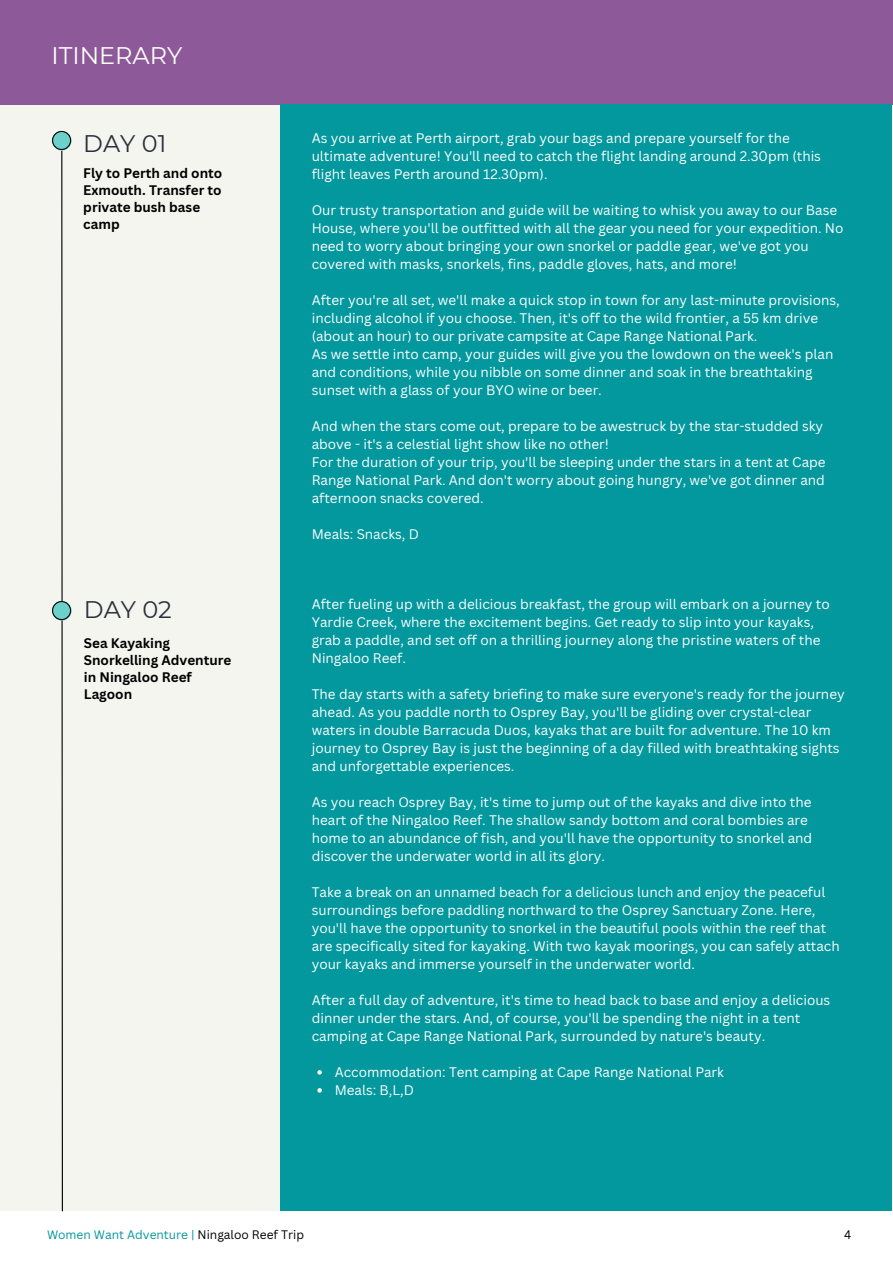
<style>
.page{position:relative;width:893px;height:1264px;background:#fff}
.page>*{position:absolute;margin:0;border:0;box-sizing:border-box;transform-origin:0 0}
.t1{font:24px "Montserrat";color:#2a2f3c}
.t2{font:24px "Montserrat";color:#fff}
.t3{font:13.5px/18px "Canva Sans";color:#fff}
.t4{font:700 13.5px/16.8px "Canva Sans";color:#000}
.t5{font:12px "Canva Sans";color:#03989e}
.t6{font:12px "Canva Sans";color:#000}
.s1{color:#000}
</style>
<div class="page">
<div style="left:0;top:104px;width:280px;height:1106px;background:#f5f5ef"></div>
<div style="left:0;top:0;width:892px;height:105px;background:#8e5998"></div>
<svg style="left:52px;top:131px;width:19px;height:1081px"></svg>
<div style="left:280px;top:104px;width:612px;height:1106px;background:#03989e"></div>
<svg style="left:317px;top:1070px;width:5px;height:4px"></svg>
<svg style="left:317px;top:1088px;width:5px;height:4px"></svg>
<h1 class="t2" style="left:51px;top:41px;width:132px">ITINERARY</h1>
<h1 class="t1" style="left:83px;top:129px;width:85px">DAY 01</h1>
<p class="t4" style="left:83px;top:164px;width:140px">Fly to Perth and onto<br>Exmouth. Transfer to private bush base camp</p>
<h1 class="t1" style="left:84px;top:595px;width:89px">DAY 02</h1>
<p class="t4" style="left:84px;top:634px;width:149px">Sea Kayaking<br>Snorkelling Adventure in Ningaloo Reef<br>Lagoon</p>
<p class="t3" style="left:312px;top:129px;width:510px">As you arrive at Perth airport, grab your bags and prepare yourself for the ultimate adventure! You'll need to catch the flight landing around 2.30pm (this flight leaves Perth around 12.30pm).</p>
<p class="t3" style="left:312px;top:201px;width:533px">Our trusty transportation and guide will be waiting to whisk you away to our Base House, where you'll be outfitted with all the gear you need for your expedition. No need to worry about bringing your own snorkel or paddle gear, we've got you covered with masks, snorkels, fins, paddle gloves, hats, and more!</p>
<p class="t3" style="left:312px;top:291px;width:529px">After you're all set, we'll make a quick stop in town for any last-minute provisions, including alcohol if you choose. Then, it's off to the wild frontier, a 55 km drive (about an hour) to our private campsite at Cape Range National Park.<br>As we settle into camp, your guides will give you the lowdown on the week's plan and conditions, while you nibble on some dinner and soak in the breathtaking sunset with a glass of your BYO wine or beer.</p>
<p class="t3" style="left:312px;top:417px;width:515px">And when the stars come out, prepare to be awestruck by the star-studded sky above - it's a celestial light show like no other!<br>For the duration of your trip, you'll be sleeping under the stars in a tent at Cape Range National Park. And don't worry about going hungry, we've got dinner and afternoon snacks covered.</p>
<p class="t3" style="left:312px;top:524px;width:109px">Meals: Snacks, D</p>
<p class="t3" style="left:312px;top:595px;width:519px">After fueling up with a delicious breakfast, the group will embark on a journey to Yardie Creek, where the excitement begins. Get ready to slip into your kayaks, grab a paddle, and set off on a thrilling journey along the pristine waters of the Ningaloo Reef.</p>
<p class="t3" style="left:312px;top:684px;width:534px">The day starts with a safety briefing to make sure everyone's ready for the journey ahead. As you paddle north to Osprey Bay, you'll be gliding over crystal-clear waters in double Barracuda Duos, kayaks that are built for adventure. The 10 km journey to Osprey Bay is just the beginning of a day filled with breathtaking sights and unforgettable experiences.</p>
<p class="t3" style="left:312px;top:792px;width:502px">As you reach Osprey Bay, it's time to jump out of the kayaks and dive into the heart of the Ningaloo Reef. The shallow sandy bottom and coral bombies are home to an abundance of fish, and you'll have the opportunity to snorkel and discover the underwater world in all its glory.</p>
<p class="t3" style="left:312px;top:882px;width:529px">Take a break on an unnamed beach for a delicious lunch and enjoy the peaceful surroundings before paddling northward to the Osprey Sanctuary Zone. Here, you'll have the opportunity to snorkel in the beautiful pools within the reef that are specifically sited for kayaking. With two kayak moorings, you can safely attach your kayaks and immerse yourself in the underwater world.</p>
<p class="t3" style="left:312px;top:990px;width:520px">After a full day of adventure, it's time to head back to base and enjoy a delicious dinner under the stars. And, of course, you'll be spending the night in a tent camping at Cape Range National Park, surrounded by nature's beauty.</p>
<p class="t3" style="left:334px;top:1062px;width:391px">Accommodation: Tent camping at Cape Range National Park<br>Meals: B,L,D</p>
<p class="t5" style="left:47px;top:1225px;width:258px">Women Want Adventure | <span class="s1">Ningaloo Reef Trip</span></p>
<p class="t6" style="left:844px;top:1225px;width:9px">4</p>
</div>
